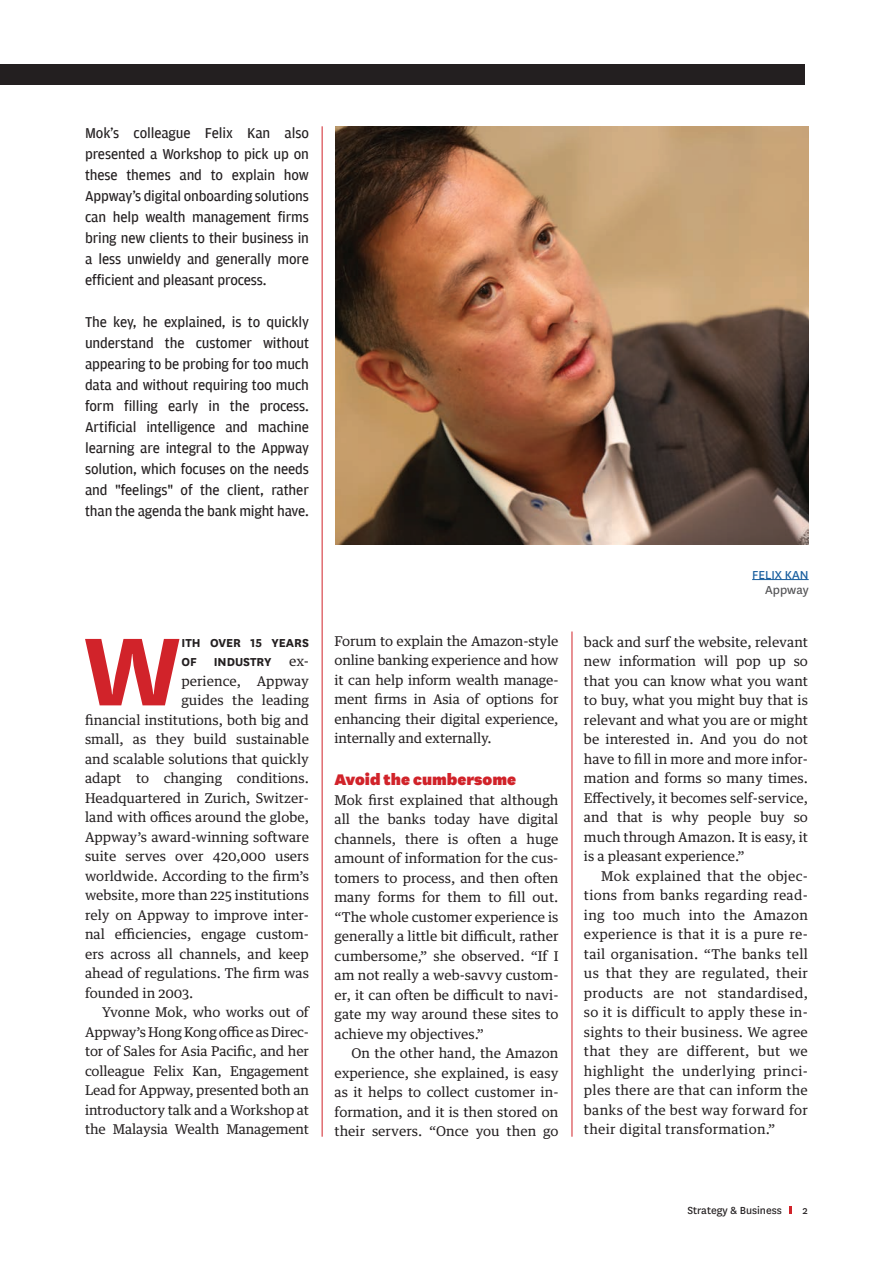
<style>
.page{position:relative;width:893px;height:1263px;background:#fff}
.page>*{position:absolute;margin:0;border:0;box-sizing:border-box;transform-origin:0 0}
.t1{font:700 112.8px "National";color:#d1232a}
.t2{font:900 18px "National";color:#d1232a}
.t3{font:15px/21px "Amplitude";letter-spacing:-.01em;color:#231f20;text-align:justify}
.t4{font:13.5px/19.5px "Guardian Text Egyp";color:#231f20;text-align:justify}
.t5{font:700 13.5px/19.5px "National";color:#231f20}
.t6{font:13.5px "National";color:#175d9e}
.t7{font:13.5px "National";color:#535355}
.t8{font:12px "National";color:#231f20}
</style>
<div class="page">
<svg style="left:790px;top:1206px;width:2px;height:8px"></svg>
<div style="left:0;top:64px;width:805px;height:21px;background:#231f20"></div>
<hr style="left:752px;top:579px;width:57px;height:1px;background:#175d9e">
<img style="left:335px;top:126px;width:474px;height:418px">
<hr style="left:322px;top:126px;width:1px;height:1011px;background:#d1232a">
<hr style="left:572px;top:631px;width:1px;height:506px;background:#d1232a">
<p class="t3" style="left:85px;top:123px;width:225px">Mok's colleague Felix Kan also presented a Workshop to pick up on these themes and to explain how Appway's digital onboarding solutions can help wealth management firms bring new clients to their business in a less unwieldy and generally more efficient and pleasant process.</p>
<p class="t3" style="left:85px;top:312px;width:225px">The key, he explained, is to quickly understand the customer without appearing to be probing for too much data and without requiring too much form filling early in the process.<br>Artificial intelligence and machine learning are integral to the Appway solution, which focuses on the needs and "feelings" of the client, rather than the agenda the bank might have.</p>
<h1 class="t1" style="left:83px;top:591px;width:100px">W</h1>
<p class="t5" style="left:181px;top:632px;width:129px">ITH OVER 15 YEARS<br>OF INDUSTRY</p>
<p class="t4" style="left:289px;top:650px;width:21px">ex-</p>
<p class="t4" style="left:181px;top:670px;width:129px">perience, Appway</p>
<p class="t4" style="left:181px;top:689px;width:129px">guides the leading</p>
<p class="t4" style="left:85px;top:709px;width:225px">financial institutions, both big and</p>
<p class="t4" style="left:85px;top:728px;width:225px">small, as they build sustainable</p>
<p class="t4" style="left:85px;top:748px;width:225px">and scalable solutions that quickly</p>
<p class="t4" style="left:85px;top:767px;width:225px">adapt to changing conditions.</p>
<p class="t4" style="left:85px;top:787px;width:225px">Headquartered in Zurich, Switzer-</p>
<p class="t4" style="left:85px;top:806px;width:225px">land with offices around the globe,</p>
<p class="t4" style="left:85px;top:826px;width:225px">Appway’s award-winning software</p>
<p class="t4" style="left:85px;top:845px;width:225px">suite serves over 420,000 users</p>
<p class="t4" style="left:85px;top:865px;width:225px">worldwide. According to the firm’s</p>
<p class="t4" style="left:85px;top:884px;width:225px">website, more than 225 institutions</p>
<p class="t4" style="left:85px;top:904px;width:225px">rely on Appway to improve inter-</p>
<p class="t4" style="left:85px;top:923px;width:225px">nal efficiencies, engage custom-</p>
<p class="t4" style="left:85px;top:943px;width:225px">ers across all channels, and keep</p>
<p class="t4" style="left:85px;top:962px;width:225px">ahead of regulations. The firm was</p>
<p class="t4" style="left:85px;top:982px;width:110px">founded in 2003.</p>
<p class="t4" style="left:102px;top:1001px;width:208px">Yvonne Mok, who works out of</p>
<p class="t4" style="left:85px;top:1021px;width:225px">Appway’s Hong Kong office as Direc-</p>
<p class="t4" style="left:85px;top:1040px;width:225px">tor of Sales for Asia Pacific, and her</p>
<p class="t4" style="left:85px;top:1060px;width:225px">colleague Felix Kan, Engagement</p>
<p class="t4" style="left:85px;top:1079px;width:225px">Lead for Appway, presented both an</p>
<p class="t4" style="left:85px;top:1099px;width:225px">introductory talk and a Workshop at</p>
<p class="t4" style="left:85px;top:1118px;width:225px">the Malaysia Wealth Management</p>
<p class="t4" style="left:334px;top:630px;width:225px">Forum to explain the Amazon-style online banking experience and how it can help inform wealth manage&shy;ment firms in Asia of options for enhancing their digital experience, internally and externally.</p>
<h2 class="t2" style="left:334px;top:767px;width:183px">Avoid the cumbersome</h2>
<p class="t4" style="left:334px;top:789px;width:225px">Mok first explained that although all the banks today have digital channels, there is often a huge amount of information for the cus&shy;tomers to process, and then often many forms for them to fill out. “The whole customer experience is generally a little bit difficult, rather cumbersome,” she observed. “If I am not really a web-savvy custom&shy;er, it can often be difficult to navi&shy;gate my way around these sites to achieve my objectives.”</p>
<p class="t4" style="left:334px;top:1042px;width:225px;text-indent:17px">On the other hand, the Amazon experience, she explained, is easy as it helps to collect customer in&shy;formation, and it is then stored on their servers. “Once you then go</p>
<p class="t6" style="left:752px;top:566px;width:58px">FELIX KAN</p>
<p class="t7" style="left:765px;top:581px;width:45px">Appway</p>
<p class="t4" style="left:584px;top:631px;width:225px">back and surf the website, relevant new information will pop up so that you can know what you want to buy, what you might buy that is relevant and what you are or might be interested in. And you do not have to fill in more and more infor&shy;mation and forms so many times.<br>Effectively, it becomes self-service, and that is why people buy so much through Amazon. It is easy, it is a pleasant experience.”</p>
<p class="t4" style="left:584px;top:864px;width:225px;text-indent:17px">Mok explained that the objec&shy;tions from banks regarding read&shy;ing too much into the Amazon experience is that it is a pure re&shy;tail organisation. “The banks tell us that they are regulated, their products are not standardised, so it is difficult to apply these in&shy;sights to their business. We agree that they are different, but we highlight the underlying princi&shy;ples there are that can inform the banks of the best way forward for their digital transformation.”</p>
<p class="t8" style="left:687px;top:1202px;width:96px">Strategy &amp; Business</p>
<p class="t8" style="left:803px;top:1202px;width:7px">2</p>
</div>
